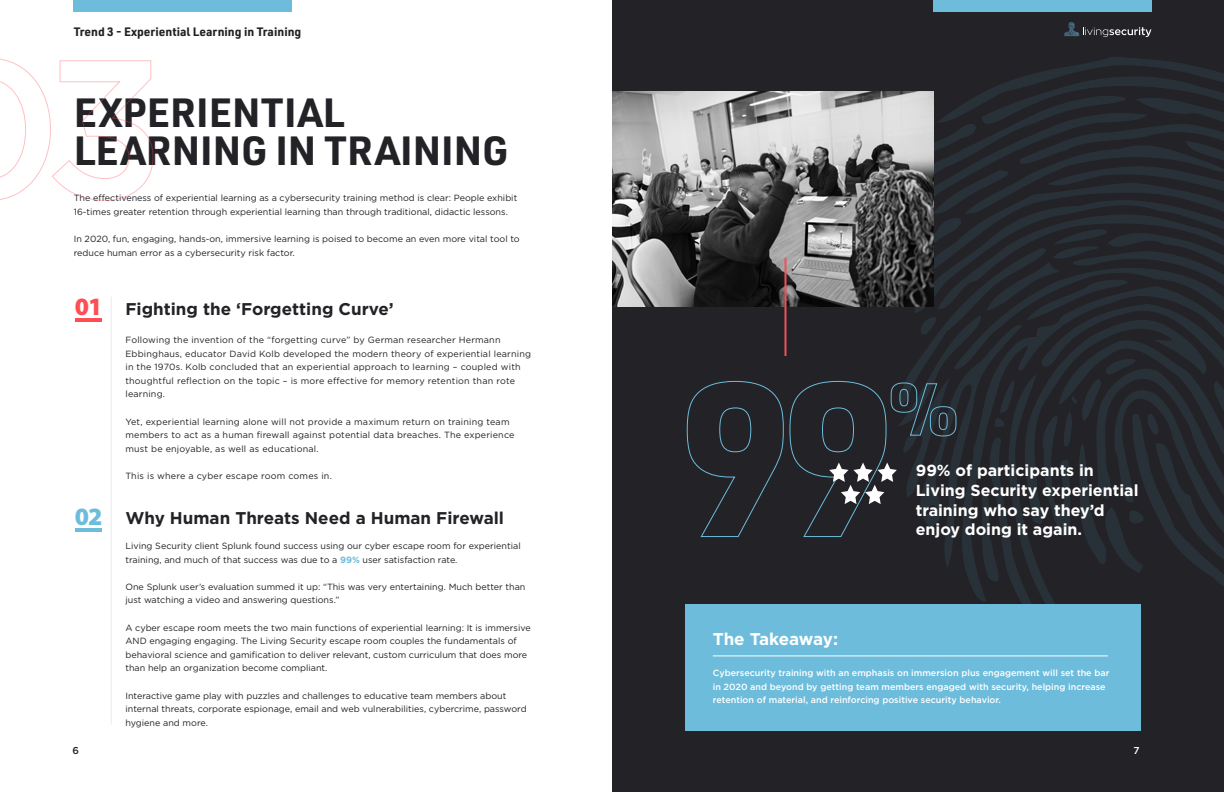
<style>
.page{position:relative;width:1224px;height:792px;background:#fff}
.page>*{position:absolute;margin:0;border:0;box-sizing:border-box;transform-origin:0 0}
.t1{font:700 40px/37.6px "URWDIN";color:#222227}
.t2{font:900 25px "Myriad Pro";color:#ff4d54}
.t3{font:900 25px "Myriad Pro";color:#6dbcdc}
.t4{font:700 17px "Gotham";color:#222227}
.t5{font:700 17px "Gotham";letter-spacing:-.02em;color:#fff}
.t6{font:700 16px/19.6px "Gotham";color:#fff}
.t7{font:700 12px "URWDIN";color:#212121}
.t8{font:500 10px "Gotham";color:#222227}
.t9{font:500 10px "Gotham";color:#fff}
.t10{font:9px/13.6px "Gotham";color:#222227}
.t11{font:9px/13.6px "Gotham";letter-spacing:.02em;color:#222227}
.t12{font:500 9px/13.6px "Gotham";color:#fff}
.s1{font-weight:700;color:#6dbcdc}
</style>
<div class="page">
<div style="left:612px;top:0;width:612px;height:792px;background:#222227"></div>
<div style="left:74px;top:0;width:218px;height:11px;background:#6dbcdc"></div>
<div style="left:933px;top:0;width:218px;height:11px;background:#6dbcdc"></div>
<svg style="left:1064px;top:22px;width:87px;height:15px"></svg>
<div style="left:686px;top:604px;width:455px;height:127px;background:#6dbcdc"></div>
<hr style="left:713px;top:655px;width:395px;height:1px;background:#fff">
<hr style="left:75px;top:318px;width:27px;height:4px;background:#ff4d54">
<hr style="left:75px;top:528px;width:27px;height:3px;background:#6dbcdc">
<svg style="left:686px;top:57px;width:538px;height:547px"></svg>
<img style="left:612px;top:91px;width:321px;height:216px">
<hr style="left:784px;top:258px;width:2px;height:98px;background:#f05157">
<hr style="left:111px;top:297px;width:1px;height:428px;background:#ebebf0">
<svg style="left:0;top:58px;width:154px;height:143px"></svg>
<h3 class="t7" style="left:74px;top:23px;width:229px">Trend 3 - Experiential Learning in Training</h3>
<h1 class="t1" style="left:74px;top:92px;width:436px">EXPERIENTIAL<br>LEARNING IN TRAINING</h1>
<p class="t10" style="left:74px;top:191px;width:445px">The effectiveness of experiential learning as a cybersecurity training method is clear: People exhibit<br>16-times greater retention through experiential learning than through traditional, didactic lessons.</p>
<p class="t10" style="left:74px;top:232px;width:447px">In 2020, fun, engaging, hands-on, immersive learning is poised to become an even more vital tool to reduce human error as a cybersecurity risk factor.</p>
<h2 class="t2" style="left:75px;top:290px;width:29px">01</h2>
<h2 class="t3" style="left:75px;top:500px;width:29px">02</h2>
<h3 class="t4" style="left:125px;top:297px;width:270px">Fighting the ‘Forgetting Curve’</h3>
<p class="t11" style="left:125px;top:333px;width:407px">Following the invention of the “forgetting curve” by German researcher Hermann Ebbinghaus, educator David Kolb developed the modern theory of experiential learning in the 1970s. Kolb concluded that an experiential approach to learning – coupled with thoughtful reflection on the topic – is more effective for memory retention than rote learning.</p>
<p class="t11" style="left:125px;top:414px;width:391px">Yet, experiential learning alone will not provide a maximum return on training team members to act as a human firewall against potential data breaches. The experience must be enjoyable, as well as educational.</p>
<p class="t11" style="left:125px;top:469px;width:208px">This is where a cyber escape room comes in.</p>
<h3 class="t4" style="left:125px;top:507px;width:380px">Why Human Threats Need a Human Firewall</h3>
<p class="t10" style="left:125px;top:539px;width:397px">Living Security client Splunk found success using our cyber escape room for experiential training, and much of that success was due to a <span class="s1">99%</span> user satisfaction rate.</p>
<p class="t10" style="left:125px;top:580px;width:402px">One Splunk user’s evaluation summed it up: “This was very entertaining. Much better than just watching a video and answering questions.”</p>
<p class="t10" style="left:125px;top:620px;width:407px">A cyber escape room meets the two main functions of experiential learning: It is immersive AND engaging engaging. The Living Security escape room couples the fundamentals of behavioral science and gamification to deliver relevant, custom curriculum that does more than help an organization become compliant.</p>
<p class="t10" style="left:125px;top:688px;width:403px">Interactive game play with puzzles and challenges to educative team members about internal threats, corporate espionage, email and web vulnerabilities, cybercrime, password hygiene and more.</p>
<h3 class="t5" style="left:713px;top:628px;width:127px">The Takeaway:</h3>
<h3 class="t6" style="left:916px;top:461px;width:224px">99% of participants in<br>Living Security experiential training who say they’d enjoy doing it again.</h3>
<p class="t12" style="left:713px;top:666px;width:398px">Cybersecurity training with an emphasis on immersion plus engagement will set the bar in 2020 and beyond by getting team members engaged with security, helping increase retention of material, and reinforcing positive security behavior.</p>
<p class="t8" style="left:72px;top:744px;width:8px">6</p>
<p class="t9" style="left:1133px;top:744px;width:8px">7</p>
</div>
